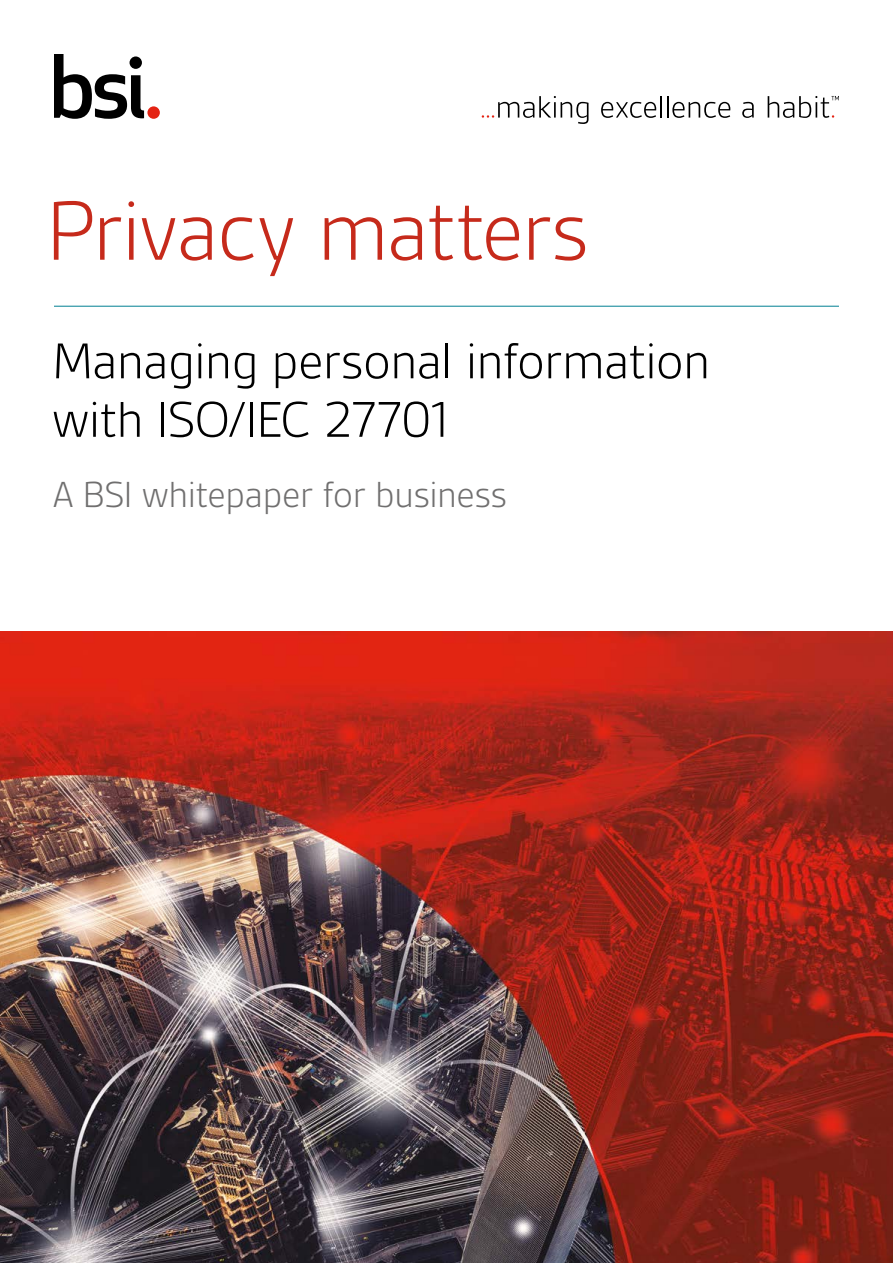
<style>
.page{position:relative;width:893px;height:1263px;background:#fff}
.page>*{position:absolute;margin:0;border:0;box-sizing:border-box;transform-origin:0 0}
.t1{font:300 90px "BSI Gesta";letter-spacing:-.03em;color:#c62a1b}
.t2{font:300 54px/58.5px "BSI Gesta";letter-spacing:-.03em;color:#000}
.t3{font:300 39px "BSI Gesta";letter-spacing:-.025em;color:#706f6f}
</style>
<div class="page">
<img style="left:0;top:631px;width:893px;height:632px">
<svg style="left:54px;top:54px;width:90px;height:65px"></svg>
<div style="left:147px;top:106px;width:13px;height:13px;background:#e42313;border-radius:50%"></div>
<svg style="left:482px;top:96px;width:106px;height:28px"></svg>
<svg style="left:601px;top:102px;width:55px;height:16px"></svg>
<hr style="left:660px;top:96px;width:2px;height:22px;background:#000">
<svg style="left:667px;top:96px;width:63px;height:22px"></svg>
<svg style="left:742px;top:102px;width:12px;height:16px"></svg>
<svg style="left:768px;top:96px;width:71px;height:22px"></svg>
<hr style="left:54px;top:306px;width:785px;height:1px;background:#007f92">
<h1 class="t1" style="left:45px;top:185px;width:545px">Privacy matters</h1>
<p class="t2" style="left:52px;top:332px;width:660px">Managing personal information with ISO/IEC 27701</p>
<p class="t3" style="left:53px;top:474px;width:456px">A BSI whitepaper for business</p>
</div>
